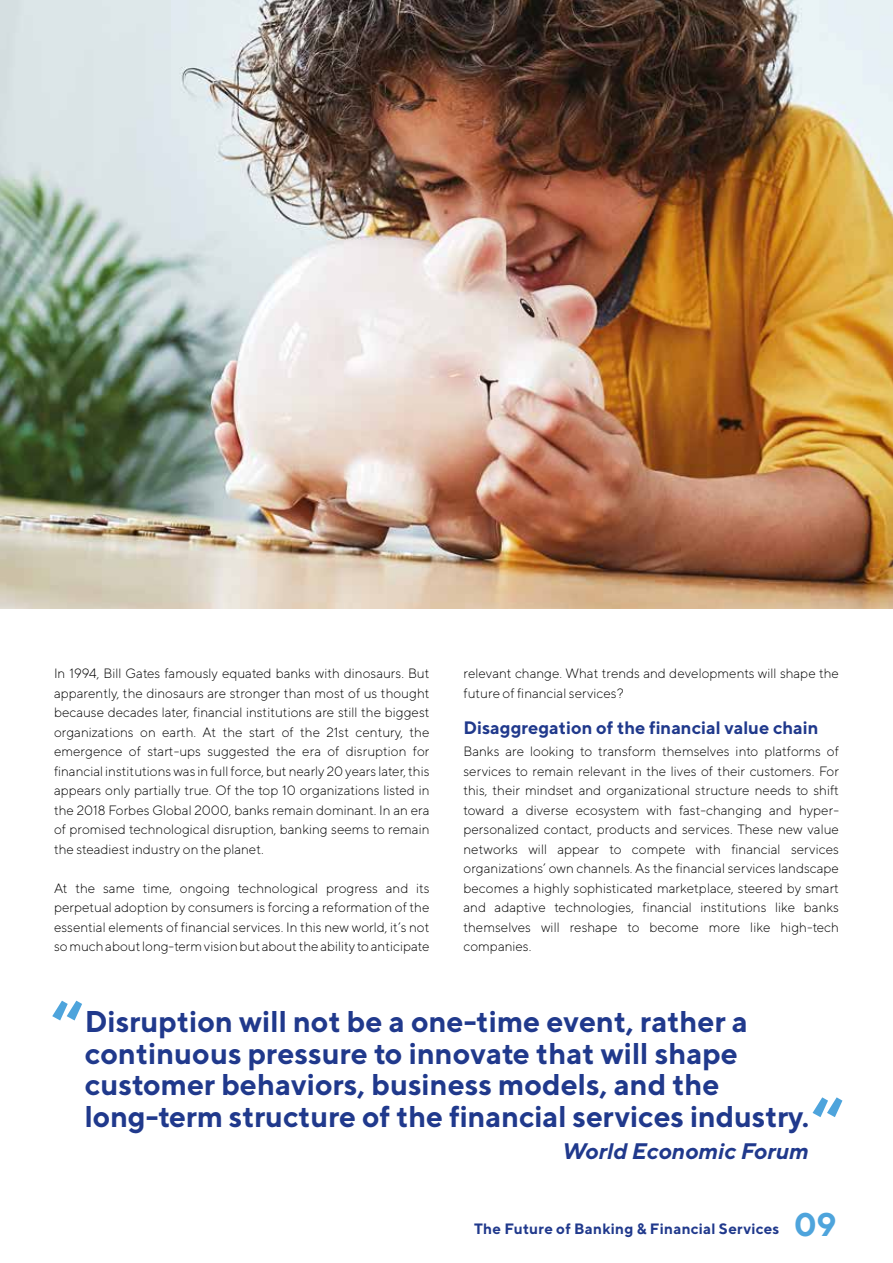
<style>
.page{position:relative;width:893px;height:1263px;background:#fff}
.page>*{position:absolute;margin:0;border:0;box-sizing:border-box;transform-origin:0 0}
.t1{font:700 72px "TT Norms";color:#4ea4dc}
.t2{font:700 30px/31.5px "TT Norms";color:#20398c}
.t3{font:italic 700 22.5px "TT Norms";color:#20398c}
.t4{font:700 18px "TT Norms";color:#20398c}
.t5{font:700 15px "TT Norms";letter-spacing:.015em;color:#20398c}
.t6{font:300 13.5px/19.5px "TT Norms";color:#000;text-align:justify}
.s1{font-size:32.7px;color:#4ea4dc}
</style>
<div class="page">
<img style="left:0;top:0;width:893px;height:608px">
<p class="t6" style="left:54px;top:663px;width:377px">In 1994, Bill Gates famously equated banks with dinosaurs. But apparently, the dinosaurs are stronger than most of us thought because decades later, financial institutions are still the biggest organizations on earth. At the start of the 21st century, the emergence of start-ups suggested the era of disruption for financial institutions was in full force, but nearly 20 years later, this appears only partially true. Of the top 10 organizations listed in the 2018 Forbes Global 2000, banks remain dominant. In an era of promised technological disruption, banking seems to remain the steadiest industry on the planet.</p>
<p class="t6" style="left:54px;top:878px;width:377px">At the same time, ongoing technological progress and its perpetual adoption by consumers is forcing a reformation of the essential elements of financial services. In this new world, it’s not so much about long-term vision but about the ability to anticipate</p>
<p class="t6" style="left:463px;top:663px;width:377px">relevant change. What trends and developments will shape the future of financial services?</p>
<h3 class="t4" style="left:463px;top:716px;width:357px">Disaggregation of the financial value chain</h3>
<p class="t6" style="left:463px;top:741px;width:377px">Banks are looking to transform themselves into platforms of services to remain relevant in the lives of their customers. For this, their mindset and organizational structure needs to shift toward a diverse ecosystem with fast-changing and hyper&shy;personalized contact, products and services. These new value networks will appear to compete with financial services organizations’ own channels. As the financial services landscape becomes a highly sophisticated marketplace, steered by smart and adaptive technologies, financial institutions like banks themselves will reshape to become more like high-tech companies.</p>
<h1 class="t1" style="left:51px;top:982px;width:34px">“</h1>
<h2 class="t2" style="left:85px;top:1005px;width:726px">Disruption will not be a one-time event, rather a continuous pressure to innovate that will shape customer behaviors, business models, and the long-term structure of the financial services industry.</h2>
<h1 class="t1" style="left:811px;top:1079px;width:34px">“</h1>
<h3 class="t3" style="left:562px;top:1137px;width:248px">World Economic Forum</h3>
<p class="t5" style="left:474px;top:1219px;width:364px">The Future of Banking &amp; Financial Services <span class="s1">09</span></p>
</div>
